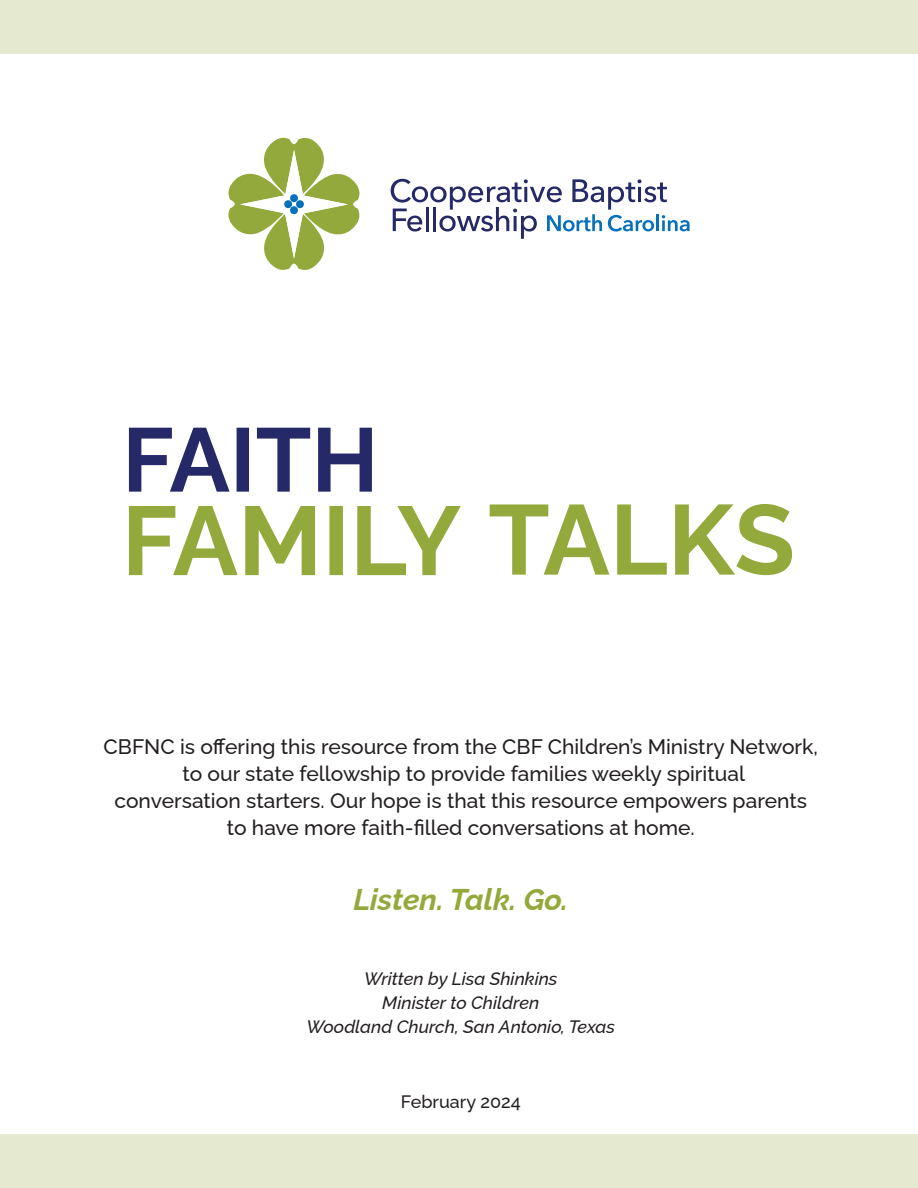
<style>
.page{position:relative;width:918px;height:1188px;background:#fff}
.page>*{position:absolute;margin:0;border:0;box-sizing:border-box;transform-origin:0 0}
.t1{font:italic 700 30px "Raleway";color:#94a93b}
.t2{font:500 21px/27px "Raleway";color:#231f20;text-align:center}
.t3{font:italic 500 18px/24px "Raleway";color:#231f20;text-align:center}
.t4{font:500 18px "Raleway";color:#231f20}
</style>
<div class="page">
<div style="left:0;top:1134px;width:918px;height:54px;background:#e5e9cf"></div>
<svg style="left:129px;top:428px;width:243px;height:64px"></svg>
<svg style="left:129px;top:506px;width:332px;height:69px"></svg>
<svg style="left:490px;top:504px;width:302px;height:71px"></svg>
<div style="left:0;top:0;width:918px;height:54px;background:#e5e9cf"></div>
<svg style="left:391px;top:179px;width:299px;height:60px"></svg>
<svg style="left:228px;top:137px;width:132px;height:133px"></svg>
<p class="t2" style="left:104px;top:731px;width:716px">CBFNC is offering this resource from the CBF Children’s Ministry Network, to our state fellowship to provide families weekly spiritual<br>conversation starters. Our hope is that this resource empowers parents to have more faith-filled conversations at home.</p>
<h1 class="t1" style="left:353px;top:875px;width:216px">Listen. Talk. Go.</h1>
<p class="t3" style="left:307px;top:965px;width:310px">Written by Lisa Shinkins<br>Minister to Children<br>Woodland Church, San Antonio, Texas</p>
<p class="t4" style="left:401px;top:1087px;width:121px">February 2024</p>
</div>
